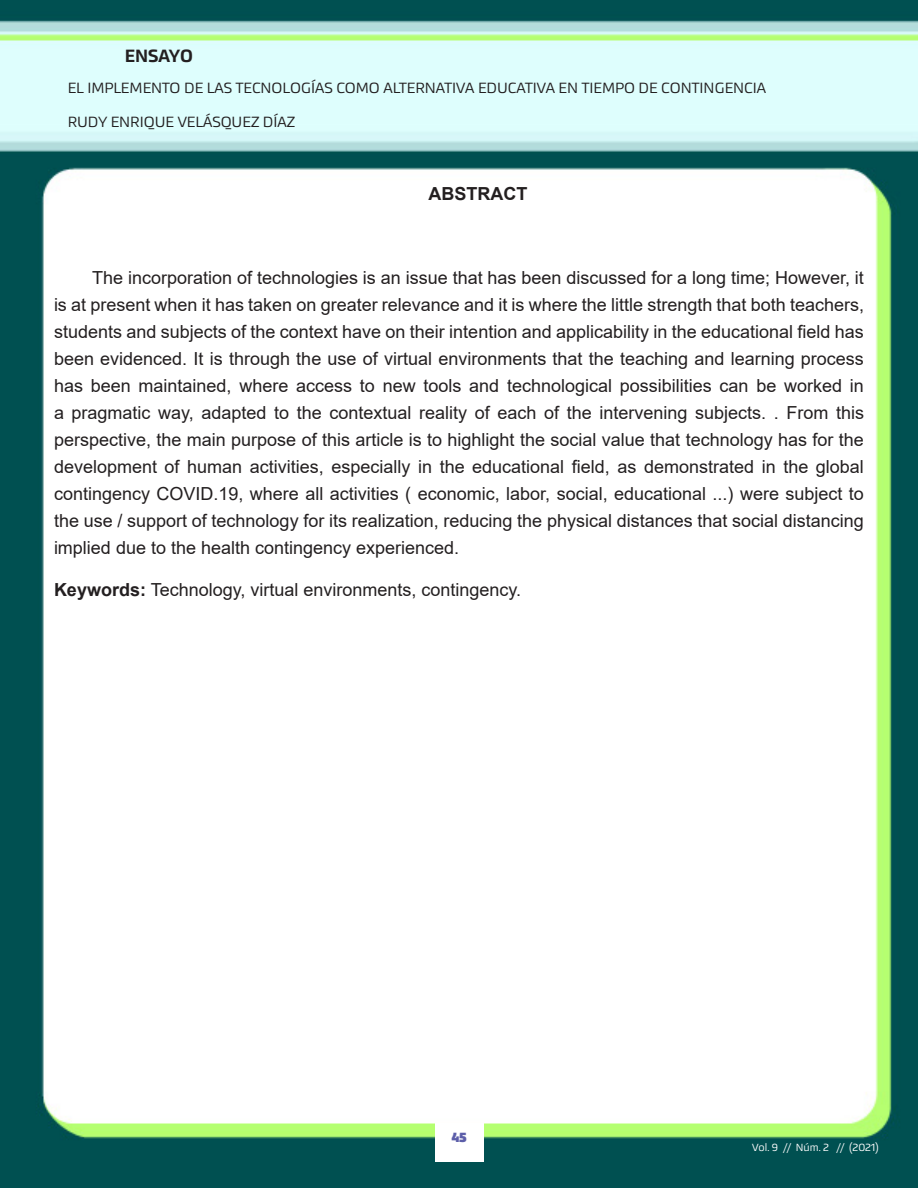
<style>
.page{position:relative;width:918px;height:1188px;background:#fff}
.page>*{position:absolute;margin:0;border:0;box-sizing:border-box;transform-origin:0 0}
.t1{font:18px/27px "Arial";color:#231f20;text-align:justify}
.t2{font:700 18px "Arial";color:#231f20}
.t3{font:500 18px "Akceler A";color:#231f20}
.t4{font:15px "Akceler A";color:#231f20}
.t5{font:700 13.5px "Akceler A";color:#5c5ea9}
.t6{font:10.5px "Akceler A";color:#fff}
.s1{font-weight:700}
</style>
<div class="page">
<img style="left:0;top:0;width:918px;height:1188px">
<div style="left:435px;top:1123px;width:48px;height:39px;background:#fff"></div>
<p class="t3" style="left:125px;top:42px;width:70px">ENSAYO</p>
<p class="t4" style="left:68px;top:76px;width:700px">EL IMPLEMENTO DE LAS TECNOLOGÍAS COMO ALTERNATIVA EDUCATIVA EN TIEMPO DE CONTINGENCIA</p>
<p class="t4" style="left:68px;top:111px;width:229px">RUDY ENRIQUE VELÁSQUEZ DÍAZ</p>
<p class="t2" style="left:429px;top:181px;width:100px">ABSTRACT</p>
<p class="t1" style="left:54px;top:264px;width:812px;text-indent:38px">The incorporation of technologies is an issue that has been discussed for a long time; However, it is at present when it has taken on greater relevance and it is where the little strength that both teachers, students and subjects of the context have on their intention and applicability in the educational field has been evidenced. It is through the use of virtual environments that the teaching and learning process has been maintained, where access to new tools and technological possibilities can be worked in a pragmatic way, adapted to the contextual reality of each of the intervening subjects. . From this perspective, the main purpose of this article is to highlight the social value that technology has for the development of human activities, especially in the educational field, as demonstrated in the global contingency COVID.19, where all activities ( economic, labor, social, educational ...) were subject to the use / support of technology for its realization, reducing the physical distances that social distancing implied due to the health contingency experienced.</p>
<p class="t1" style="left:54px;top:576px;width:469px"><span class="s1">Keywords:</span> Technology, virtual environments, contingency.</p>
<p class="t5" style="left:451px;top:1126px;width:17px">45</p>
<p class="t6" style="left:752px;top:1140px;width:128px">Vol. 9 // Núm. 2 // (2021)</p>
</div>
